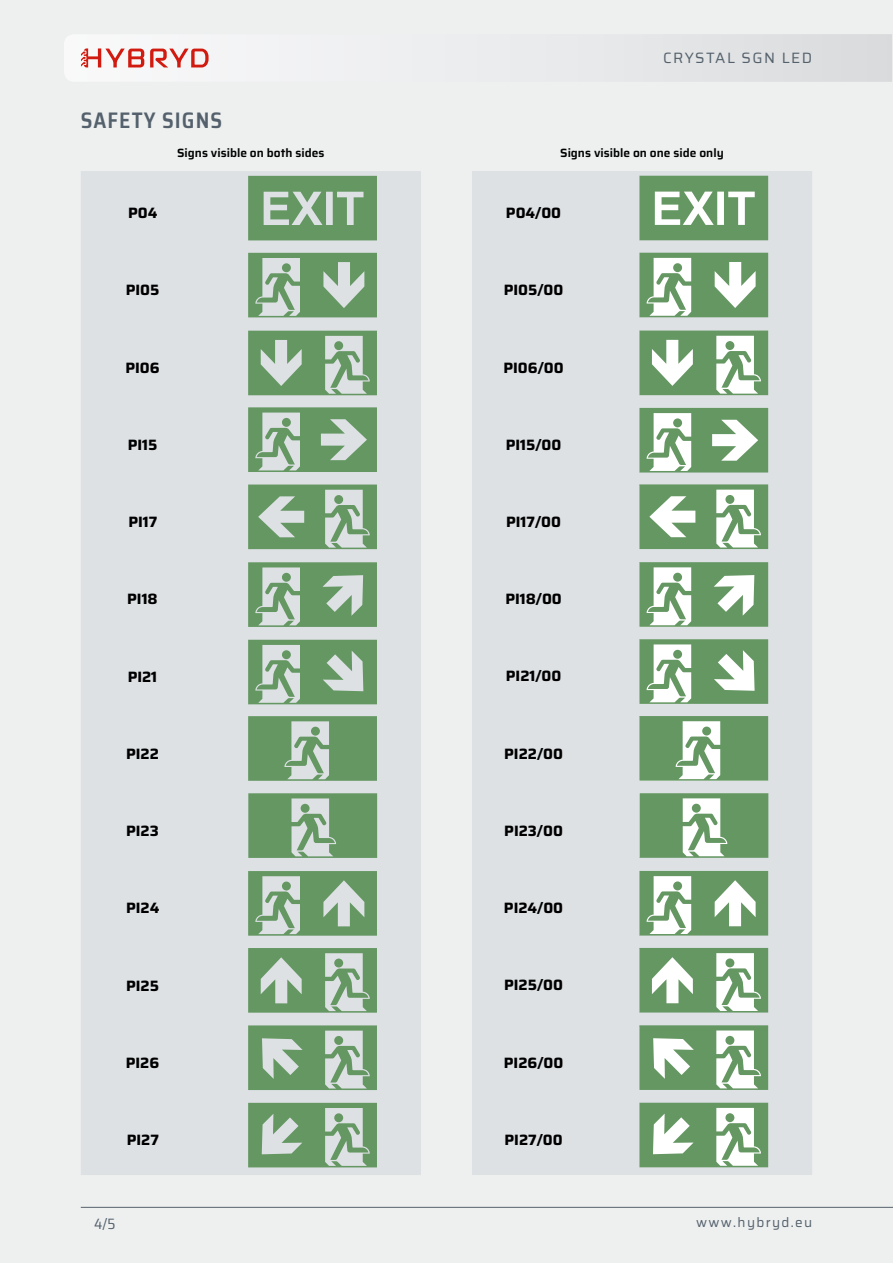
<style>
.page{position:relative;width:893px;height:1263px;background:#eef0f0}
.page>*{position:absolute;margin:0;border:0;box-sizing:border-box;transform-origin:0 0}
.t1{font:600 semi-condensed 22.5px "Saira";letter-spacing:.05em;color:#54616c}
.t2{font:700 15px "Saira";color:#000}
.t3{font:15px "Saira";letter-spacing:.1em;color:#54616c}
.t4{font:semi-condensed 15px "Saira";color:#54616c}
.t5{font:13.5px "Saira";letter-spacing:.1em;color:#54616c}
.t6{font:600 12px "Saira";color:#000}
</style>
<div class="page">
<hr style="left:81px;top:1207px;width:812px;height:1px;background:#54616c">
<svg style="left:64px;top:34px;width:828px;height:48px"></svg>
<div style="left:472px;top:171px;width:340px;height:1004px;background:#dde1e4"></div>
<svg style="left:639px;top:176px;width:129px;height:64px;background:#81aa80"></svg>
<svg style="left:639px;top:253px;width:129px;height:64px;background:#93b692"></svg>
<svg style="left:639px;top:331px;width:129px;height:64px;background:#93b692"></svg>
<svg style="left:639px;top:408px;width:129px;height:64px;background:#93b692"></svg>
<svg style="left:639px;top:484px;width:129px;height:65px;background:#93b692"></svg>
<svg style="left:639px;top:562px;width:129px;height:65px;background:#93b692"></svg>
<svg style="left:639px;top:639px;width:129px;height:65px;background:#93b792"></svg>
<svg style="left:639px;top:716px;width:129px;height:65px;background:#81ab80"></svg>
<svg style="left:639px;top:793px;width:129px;height:65px;background:#81ab80"></svg>
<svg style="left:639px;top:871px;width:129px;height:64px;background:#93b692"></svg>
<svg style="left:639px;top:948px;width:129px;height:64px;background:#93b692"></svg>
<svg style="left:639px;top:1025px;width:129px;height:65px;background:#93b691"></svg>
<svg style="left:639px;top:1103px;width:129px;height:64px;background:#93b692"></svg>
<div style="left:81px;top:171px;width:340px;height:1004px;background:#dde1e4"></div>
<svg style="left:248px;top:176px;width:129px;height:64px;background:#7ba57a"></svg>
<svg style="left:248px;top:253px;width:129px;height:64px;background:#88ad89"></svg>
<svg style="left:248px;top:331px;width:129px;height:64px;background:#88ad89"></svg>
<svg style="left:248px;top:407px;width:129px;height:65px;background:#89ad89"></svg>
<svg style="left:248px;top:484px;width:129px;height:65px;background:#89ad8a"></svg>
<svg style="left:248px;top:562px;width:129px;height:65px;background:#88ad89"></svg>
<svg style="left:248px;top:640px;width:129px;height:64px;background:#88ad89"></svg>
<svg style="left:248px;top:716px;width:129px;height:65px;background:#7ba57a"></svg>
<svg style="left:248px;top:793px;width:129px;height:65px;background:#7ba57a"></svg>
<svg style="left:248px;top:871px;width:129px;height:65px;background:#89ad89"></svg>
<svg style="left:248px;top:948px;width:129px;height:65px;background:#88ad89"></svg>
<svg style="left:248px;top:1025px;width:129px;height:65px;background:#89ad89"></svg>
<svg style="left:248px;top:1103px;width:129px;height:64px;background:#88ad89"></svg>
<p class="t3" style="left:663px;top:47px;width:151px">CRYSTAL SGN LED</p>
<h1 class="t1" style="left:81px;top:103px;width:143px">SAFETY SIGNS</h1>
<p class="t6" style="left:177px;top:143px;width:149px">Signs visible on both sides</p>
<p class="t6" style="left:560px;top:143px;width:165px">Signs visible on one side only</p>
<p class="t2" style="left:128px;top:201px;width:31px">P04</p>
<p class="t2" style="left:506px;top:201px;width:57px">P04/00</p>
<p class="t2" style="left:126px;top:279px;width:35px">PI05</p>
<p class="t2" style="left:504px;top:278px;width:61px">PI05/00</p>
<p class="t2" style="left:125px;top:356px;width:36px">PI06</p>
<p class="t2" style="left:503px;top:356px;width:62px">PI06/00</p>
<p class="t2" style="left:128px;top:433px;width:31px">PI15</p>
<p class="t2" style="left:506px;top:433px;width:57px">PI15/00</p>
<p class="t2" style="left:128px;top:510px;width:30px">PI17</p>
<p class="t2" style="left:506px;top:510px;width:56px">PI17/00</p>
<p class="t2" style="left:127px;top:587px;width:32px">PI18</p>
<p class="t2" style="left:505px;top:587px;width:58px">PI18/00</p>
<p class="t2" style="left:128px;top:665px;width:31px">PI21</p>
<p class="t2" style="left:506px;top:665px;width:57px">PI21/00</p>
<p class="t2" style="left:126px;top:742px;width:34px">PI22</p>
<p class="t2" style="left:504px;top:742px;width:60px">PI22/00</p>
<p class="t2" style="left:126px;top:819px;width:34px">PI23</p>
<p class="t2" style="left:504px;top:819px;width:60px">PI23/00</p>
<p class="t2" style="left:126px;top:896px;width:35px">PI24</p>
<p class="t2" style="left:504px;top:896px;width:61px">PI24/00</p>
<p class="t2" style="left:126px;top:974px;width:34px">PI25</p>
<p class="t2" style="left:504px;top:973px;width:60px">PI25/00</p>
<p class="t2" style="left:126px;top:1051px;width:35px">PI26</p>
<p class="t2" style="left:504px;top:1051px;width:61px">PI26/00</p>
<p class="t2" style="left:127px;top:1128px;width:34px">PI27</p>
<p class="t2" style="left:504px;top:1128px;width:60px">PI27/00</p>
<p class="t4" style="left:94px;top:1213px;width:23px">4/5</p>
<p class="t5" style="left:696px;top:1212px;width:118px">www.hybryd.eu</p>
</div>
